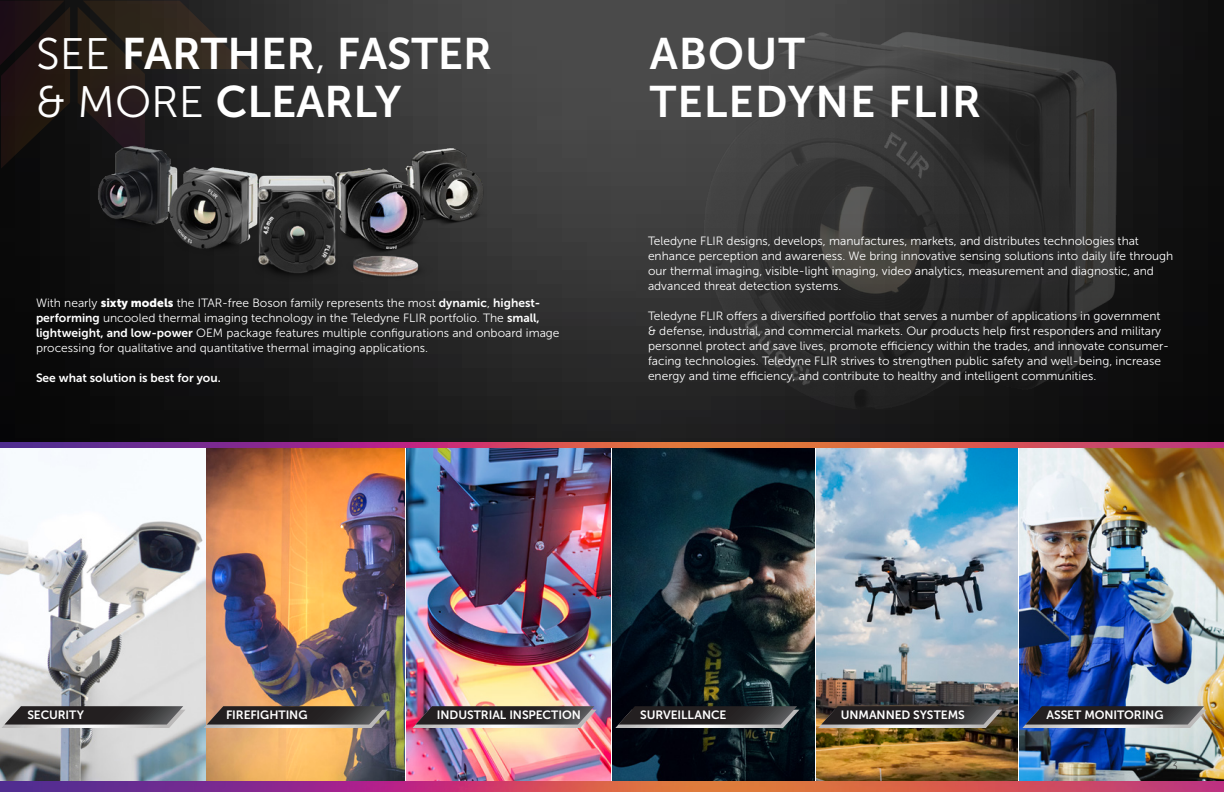
<style>
.page{position:relative;width:1224px;height:792px;background:#fff}
.page>*{position:absolute;margin:0;border:0;box-sizing:border-box;transform-origin:0 0}
.t1{font:44px "Museo Sans 700";color:#fff}
.t2{font:44px "Museo Sans 700";letter-spacing:.025em;color:#fff}
.t3{font:12px/15px "Museo Sans 300";color:#fff}
.Applications_List{font:12px "Museo Sans 700";letter-spacing:-.005em;color:#fff}
.t4{font:12px "Museo Sans 100";color:#231f20}
.s1{font-family:"Museo Sans 300"}
.s2{font-family:"Museo Sans 900"}
.s3{font-family:"Museo Sans 700"}
</style>
<div class="page">
<svg style="left:0;top:0;width:579px;height:442px;background:#242424"></svg>
<img style="left:0;top:447px;width:405px;height:335px">
<img style="left:407px;top:447px;width:203px;height:335px">
<img style="left:816px;top:553px;width:202px;height:229px">
<img style="left:613px;top:553px;width:201px;height:229px">
<img style="left:1020px;top:553px;width:204px;height:229px">
<img style="left:0;top:442px;width:579px;height:5px">
<img style="left:0;top:782px;width:1224px;height:10px">
<svg style="left:204px;top:706px;width:184px;height:22px;background:#524d4c"></svg>
<svg style="left:1px;top:706px;width:185px;height:22px;background:#595758"></svg>
<svg style="left:413px;top:706px;width:184px;height:22px;background:#574b4f"></svg>
<svg style="left:615px;top:706px;width:184px;height:22px;background:#424143"></svg>
<svg style="left:818px;top:706px;width:184px;height:22px;background:#4b4745"></svg>
<svg style="left:1022px;top:706px;width:185px;height:22px;background:#4c4d54"></svg>
<img style="left:0;top:1px;width:250px;height:168px">
<img style="left:64px;top:136px;width:460px;height:146px">
<img style="left:579px;top:0;width:645px;height:553px">
<p class="t1" style="left:36px;top:29px;width:458px"><span class="s1">SEE</span> FARTHER<span class="s1">,</span> FASTER</p>
<p class="t1" style="left:36px;top:77px;width:367px"><span class="s1">&amp; MORE</span> CLEARLY</p>
<p class="t3" style="left:36px;top:295px;width:525px">With nearly <span class="s2">sixty models</span> the ITAR-free Boson family represents the most <span class="s3">dynamic</span>, <span class="s3">highest&shy;performing</span> uncooled thermal imaging technology in the Teledyne FLIR portfolio. The <span class="s3">small, lightweight, and low-power</span> OEM package features multiple configurations and onboard image processing for qualitative and quantitative thermal imaging applications.</p>
<p class="Applications_List" style="left:36px;top:371px;width:186px">See what solution is best for you.</p>
<p class="t1" style="left:650px;top:29px;width:157px">ABOUT</p>
<p class="t2" style="left:650px;top:77px;width:333px">TELEDYNE FLIR</p>
<p class="t3" style="left:648px;top:234px;width:527px">Teledyne FLIR designs, develops, manufactures, markets, and distributes technologies that enhance perception and awareness. We bring innovative sensing solutions into daily life through our thermal imaging, visible-light imaging, video analytics, measurement and diagnostic, and advanced threat detection systems.</p>
<p class="t3" style="left:648px;top:309px;width:523px">Teledyne FLIR offers a diversified portfolio that serves a number of applications in government &amp; defense, industrial, and commercial markets. Our products help first responders and military personnel protect and save lives, promote efficiency within the trades, and innovate consumer&shy;facing technologies. Teledyne FLIR strives to strengthen public safety and well-being, increase energy and time efficiency, and contribute to healthy and intelligent communities.</p>
<p class="Applications_List" style="left:27px;top:708px;width:58px">SECURITY</p>
<p class="Applications_List" style="left:226px;top:708px;width:83px">FIREFIGHTING</p>
<p class="Applications_List" style="left:437px;top:708px;width:146px">INDUSTRIAL INSPECTION</p>
<p class="Applications_List" style="left:640px;top:708px;width:88px">SURVEILLANCE</p>
<p class="Applications_List" style="left:841px;top:708px;width:126px">UNMANNED SYSTEMS</p>
<p class="Applications_List" style="left:1046px;top:708px;width:119px">ASSET MONITORING</p>
<p class="t4" style="left:1171px;top:759px;width:8px">3</p>
</div>
